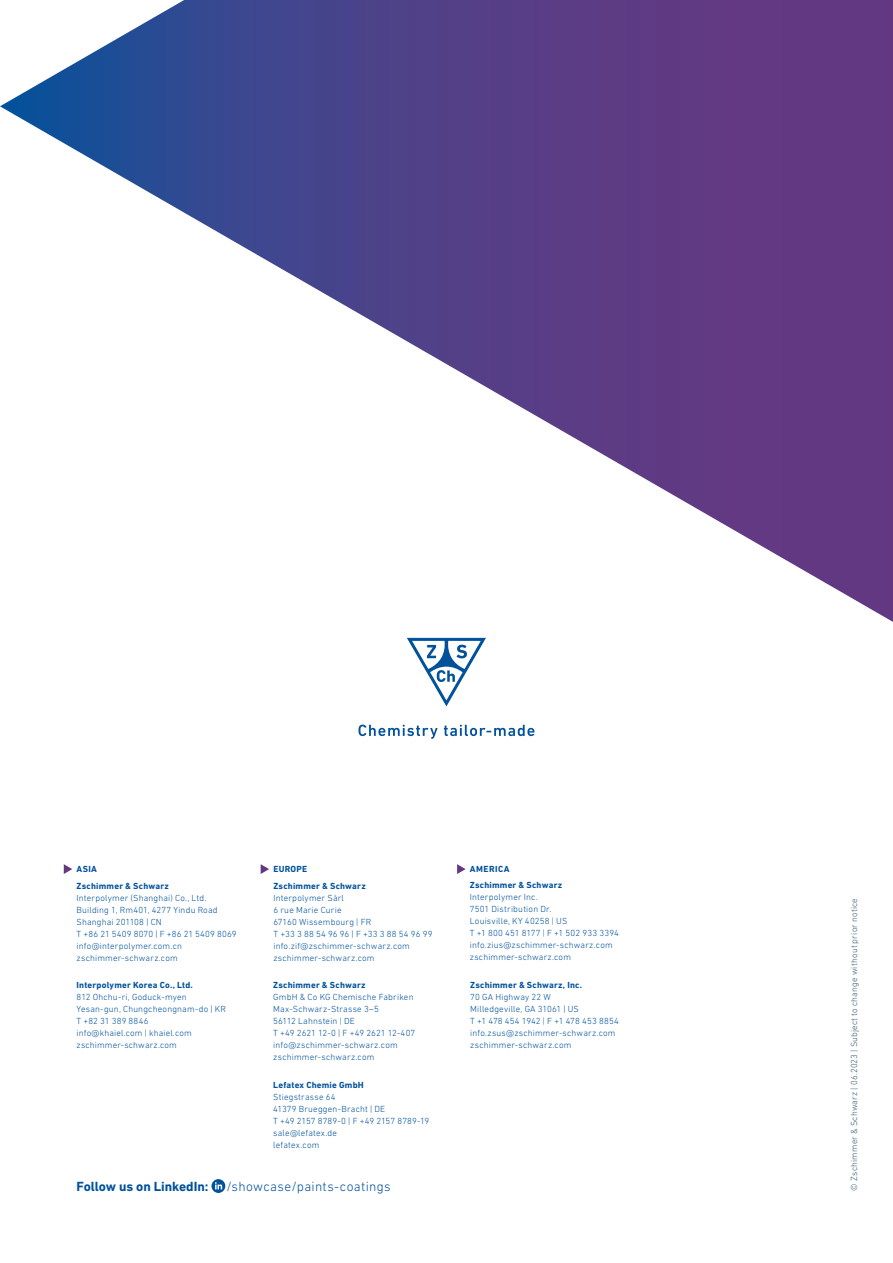
<style>
.page{position:relative;width:893px;height:1263px;background:#fff}
.page>*{position:absolute;margin:0;border:0;box-sizing:border-box;transform-origin:0 0}
.t1{font:300 13.5px "DIN Next LT Pro";letter-spacing:.025em;color:#01519b}
.t2{font:700 13.5px "DIN Next LT Pro";color:#01519b}
.t3{font:300 9px/12px "DIN Next LT Pro";letter-spacing:.02em;color:#01519b}
.t4{font:700 9px "DIN Next LT Pro";letter-spacing:.02em;color:#01519b}
.t5{font:300 9px "DIN Next LT Pro";letter-spacing:.02em;color:#375d6e}
.t6{font:300 9px "DIN Next LT Pro";color:#01519b}
.t7{font:700 9px "DIN Next LT Pro";letter-spacing:.05em;color:#01519b}
</style>
<div class="page">
<svg style="left:0;top:0;width:892px;height:622px"></svg>
<svg style="left:407px;top:638px;width:79px;height:68px"></svg>
<svg style="left:359px;top:725px;width:79px;height:13px"></svg>
<svg style="left:444px;top:725px;width:90px;height:11px"></svg>
<svg style="left:211px;top:1179px;width:14px;height:14px"></svg>
<svg style="left:457px;top:864px;width:9px;height:10px"></svg>
<svg style="left:261px;top:864px;width:8px;height:10px"></svg>
<svg style="left:64px;top:864px;width:8px;height:10px"></svg>
<svg style="left:892px;top:0;width:1px;height:622px"></svg>
<p class="t4" style="left:77px;top:864px;width:22px">ASIA</p>
<p class="t4" style="left:77px;top:880px;width:94px">Zschimmer &amp; Schwarz</p>
<p class="t3" style="left:77px;top:891px;width:131px">Interpolymer (Shanghai) Co., Ltd.</p>
<p class="t3" style="left:77px;top:903px;width:143px">Building 1, Rm401, 4277 Yindu Road</p>
<p class="t3" style="left:77px;top:915px;width:161px">Shanghai 201108 | CN<br>T +86 21 5409 8070 | F +86 21 5409 8069</p>
<p class="t3" style="left:77px;top:939px;width:107px">info@interpolymer.com.cn</p>
<p class="t3" style="left:77px;top:951px;width:103px">zschimmer-schwarz.com</p>
<p class="t4" style="left:77px;top:979px;width:118px">Interpolymer Korea Co., Ltd.</p>
<p class="t3" style="left:77px;top:991px;width:112px">812 Ohchu-ri, Goduck-myen</p>
<p class="t3" style="left:77px;top:1003px;width:151px">Yesan-gun, Chungcheongnam-do | KR<br>T +82 31 389 8846</p>
<p class="t3" style="left:77px;top:1027px;width:117px">info@khaiel.com | khaiel.com</p>
<p class="t3" style="left:77px;top:1039px;width:102px">zschimmer-schwarz.com</p>
<p class="t4" style="left:273px;top:864px;width:35px">EUROPE</p>
<p class="t4" style="left:273px;top:880px;width:94px">Zschimmer &amp; Schwarz</p>
<p class="t3" style="left:273px;top:891px;width:72px">Interpolymer Sàrl</p>
<p class="t3" style="left:273px;top:903px;width:70px">6 rue Marie Curie</p>
<p class="t3" style="left:273px;top:915px;width:99px">67160 Wissembourg | FR</p>
<p class="t3" style="left:273px;top:927px;width:161px">T +33 3 88 54 96 96 | F +33 3 88 54 96 99</p>
<p class="t3" style="left:273px;top:939px;width:138px">info.zif@zschimmer-schwarz.com</p>
<p class="t3" style="left:273px;top:951px;width:103px">zschimmer-schwarz.com</p>
<p class="t4" style="left:273px;top:979px;width:94px">Zschimmer &amp; Schwarz</p>
<p class="t3" style="left:273px;top:991px;width:142px">GmbH &amp; Co KG Chemische Fabriken</p>
<p class="t3" style="left:273px;top:1003px;width:107px">Max-Schwarz-Strasse 3–5</p>
<p class="t3" style="left:273px;top:1015px;width:83px">56112 Lahnstein | DE</p>
<p class="t6" style="left:273px;top:1028px;width:144px">T +49 2621 12-0 | F +49 2621 12-407</p>
<p class="t3" style="left:273px;top:1039px;width:126px">info@zschimmer-schwarz.com</p>
<p class="t3" style="left:273px;top:1051px;width:103px">zschimmer-schwarz.com</p>
<p class="t4" style="left:273px;top:1080px;width:92px">Lefatex Chemie GmbH</p>
<p class="t3" style="left:273px;top:1091px;width:64px">Stiegstrasse 64</p>
<p class="t3" style="left:273px;top:1103px;width:114px">41379 Brueggen-Bracht | DE</p>
<p class="t3" style="left:273px;top:1115px;width:158px">T +49 2157 8789-0 | F +49 2157 8789-19</p>
<p class="t3" style="left:273px;top:1127px;width:65px">sale@lefatex.de</p>
<p class="t3" style="left:273px;top:1139px;width:48px">lefatex.com</p>
<p class="t2" style="left:76px;top:1178px;width:134px">Follow us on LinkedIn:</p>
<p class="t1" style="left:227px;top:1178px;width:166px">/showcase/paints-coatings</p>
<p class="t7" style="left:470px;top:864px;width:41px">AMERICA</p>
<p class="t4" style="left:470px;top:880px;width:94px">Zschimmer &amp; Schwarz</p>
<p class="t3" style="left:470px;top:891px;width:69px">Interpolymer Inc.</p>
<p class="t3" style="left:470px;top:903px;width:83px">7501 Distribution Dr.</p>
<p class="t3" style="left:470px;top:915px;width:99px">Louisville, KY 40258 | US</p>
<p class="t3" style="left:470px;top:927px;width:150px">T +1 800 451 8177 | F +1 502 933 3394</p>
<p class="t3" style="left:470px;top:939px;width:144px">info.zius@zschimmer-schwarz.com</p>
<p class="t3" style="left:470px;top:951px;width:103px">zschimmer-schwarz.com</p>
<p class="t4" style="left:470px;top:979px;width:113px">Zschimmer &amp; Schwarz, Inc.</p>
<p class="t3" style="left:470px;top:991px;width:82px">70 GA Highway 22 W</p>
<p class="t3" style="left:470px;top:1003px;width:110px">Milledgeville, GA 31061 | US</p>
<p class="t3" style="left:470px;top:1015px;width:150px">T +1 478 454 1942 | F +1 478 453 8854</p>
<p class="t3" style="left:470px;top:1027px;width:147px">info.zsus@zschimmer-schwarz.com</p>
<p class="t3" style="left:470px;top:1039px;width:103px">zschimmer-schwarz.com</p>
<p class="t5" style="left:849px;top:1191px;width:294px;rotate:-90deg">© Zschimmer &amp; Schwarz | 06.2023 | Subject to change without prior notice</p>
</div>
